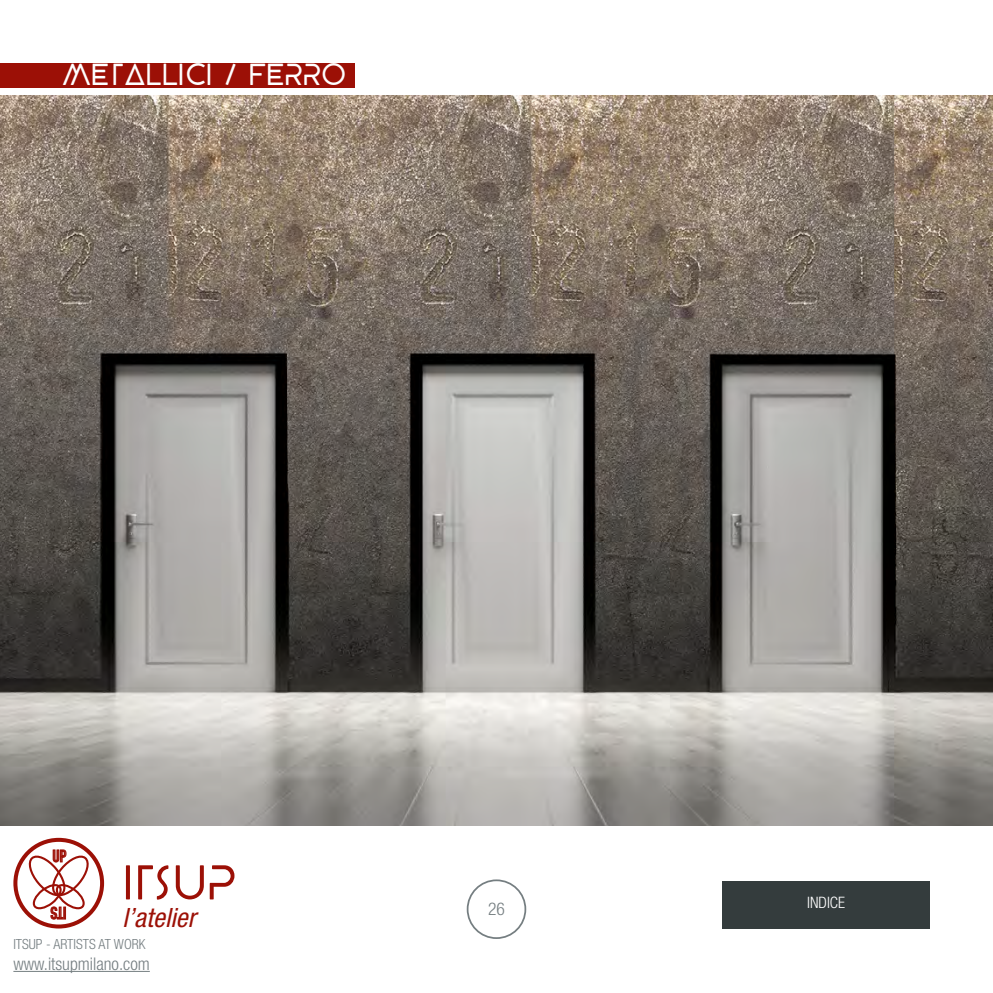
<style>
.page{position:relative;width:993px;height:993px;background:#fff}
.page>*{position:absolute;margin:0;border:0;box-sizing:border-box;transform-origin:0 0}
.t1{font:29.75px "BEYNO";color:#fff}
.t2{font:italic condensed 26.6px "Helvetica Neue LT Std";color:#9c1006}
.t3{font:300 condensed 17.5px "Helvetica Neue LT Std";color:#757e81}
.t4{font:700 16.8px "DIN Condensed";color:#9c1006}
.t5{font:300 condensed 15.75px "Helvetica Neue LT Std";color:#fff}
.t6{font:300 condensed 14px "Helvetica Neue LT Std";color:#757e81}
</style>
<div class="page">
<hr style="left:126px;top:865px;width:4px;height:34px;background:#9c1006">
<svg style="left:138px;top:865px;width:30px;height:34px"></svg>
<svg style="left:176px;top:865px;width:28px;height:34px"></svg>
<svg style="left:210px;top:865px;width:24px;height:34px"></svg>
<div style="left:13px;top:837px;width:91px;height:91px;border:4px solid #9c1006;border-radius:50%"></div>
<svg style="left:27px;top:849px;width:63px;height:70px"></svg>
<div style="left:466px;top:879px;width:60px;height:59px;border:2px solid #757e81;border-radius:50%"></div>
<hr style="left:13px;top:970px;width:137px;height:1px;background:#757e81">
<div style="left:722px;top:880px;width:207px;height:48px;background:#343c3d"></div>
<div style="left:0;top:63px;width:355px;height:25px;background:#9c1006"></div>
<img style="left:0;top:96px;width:992px;height:729px">
<h1 class="t1" style="left:63px;top:63px;width:286px">METALLICI /FERRO</h1>
<p class="t4" style="left:52px;top:844px;width:16px">UP</p>
<p class="t4" style="left:66px;top:923px;width:17px;rotate:-180deg">ITS</p>
<h2 class="t2" style="left:122px;top:901px;width:75px">l’atelier</h2>
<p class="t6" style="left:13px;top:936px;width:134px">ITSUP - ARTISTS AT WORK</p>
<p class="t3" style="left:13px;top:953px;width:138px">www.itsupmilano.com</p>
<p class="t3" style="left:488px;top:898px;width:18px">26</p>
<p class="t5" style="left:806px;top:892px;width:39px">INDICE</p>
</div>
